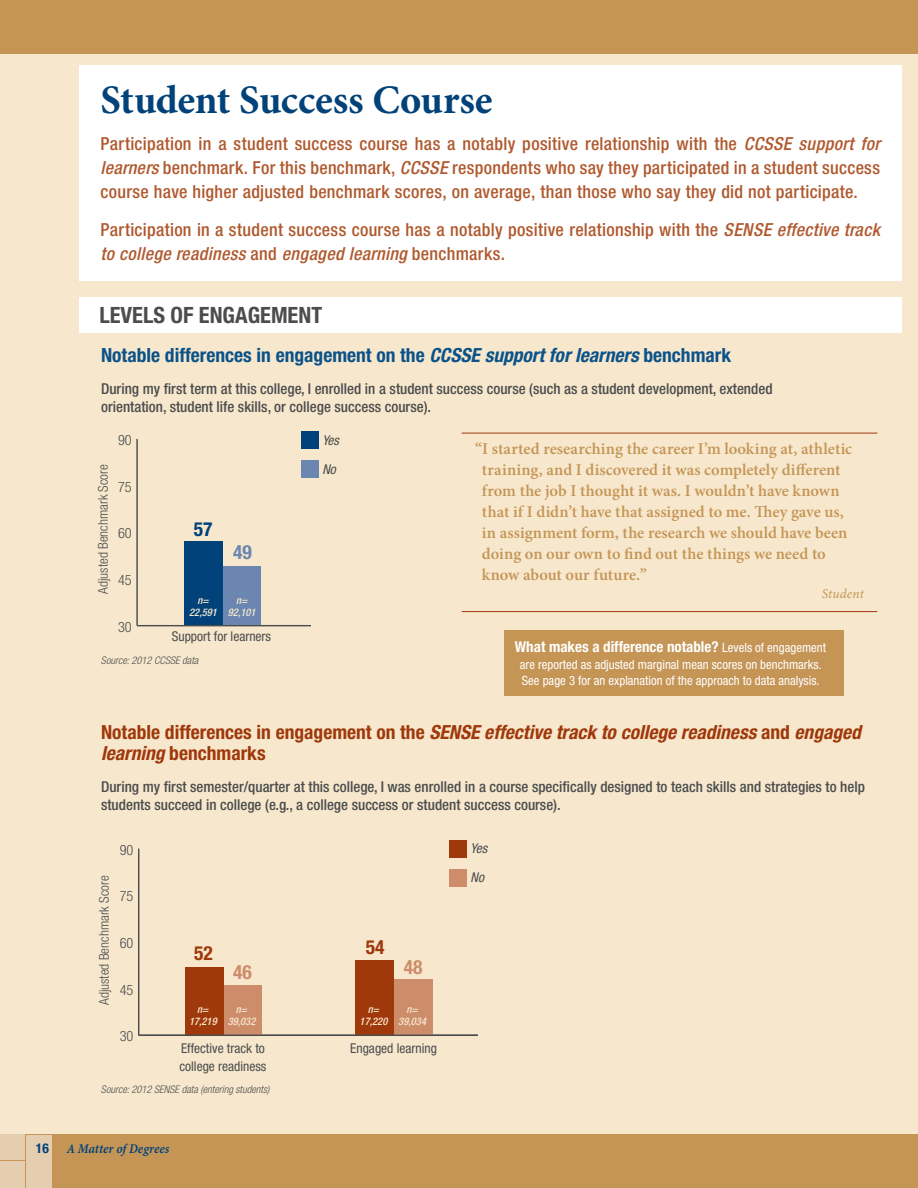
<style>
.page{position:relative;width:918px;height:1188px;background:#f7e8cd}
.page>*{position:absolute;margin:0;border:0;box-sizing:border-box;transform-origin:0 0}
.Headline{font:700 40.5px "Minion Pro";letter-spacing:-.005em;color:#004279}
.t1{font:700 condensed 22.5px "Helvetica Neue LT Std";color:#4b4c4d}
.t2{font:italic 700 condensed 19.5px/21px "Helvetica Neue LT Std";color:#9f380b}
.t3{font:700 condensed 19.5px "Helvetica Neue LT Std";color:#0b5289}
.t4{font:700 condensed 19.5px "Helvetica Neue LT Std";color:#cd8c6a}
.t5{font:700 condensed 19.5px "Helvetica Neue LT Std";color:#9f380b}
.t6{font:700 condensed 19.5px "Helvetica Neue LT Std";color:#004279}
.t7{font:700 condensed 19.5px "Helvetica Neue LT Std";color:#6a86b1}
.Intro_paragraph{font:500 condensed 18px/24px "Helvetica Neue LT Std";letter-spacing:.015em;color:#b0592e;text-align:justify}
.Pull_quote{font:600 16.5px/21px "Minion Pro";color:#c59556}
.CHART_question{font:500 condensed 15px/18px "Helvetica Neue LT Std";color:#4b4c4d}
.Sidebar_body{font:700 condensed 15px "Helvetica Neue LT Std";color:#fff}
.t8{font:300 condensed 14.25px "Helvetica Neue LT Std";color:#4b4c4d}
.t9{font:condensed 13.5px/18px "Helvetica Neue LT Std";color:#4b4c4d}
.t10{font:300 condensed 13.5px "Helvetica Neue LT Std";color:#4b4c4d}
.t11{font:13.5px "Minion Pro Semibold Cn It Capt";color:#004279}
.t12{font:italic condensed 13.5px "Helvetica Neue LT Std";color:#4b4c4d}
.Pull_quote_source{font:italic 13.5px "Minion Pro";letter-spacing:.015em;color:#c59556}
.t13{font:700 condensed 13.5px "Helvetica Neue LT Std";color:#004279}
.Sidebar_body-2{font:condensed 12.75px/16.5px "Helvetica Neue LT Std";color:#fff}
.t14{font:italic 300 condensed 10.5px "Helvetica Neue LT Std";color:#4b4c4d}
.t15{font:italic 500 condensed 10.5px/12px "Helvetica Neue LT Std";color:#f7e8cd;text-align:center}
.s1{font-style:italic}
.s2{font-weight:400;font-size:12.75px}
.s3{font-style:normal}
</style>
<div class="page">
<div style="left:0;top:1135px;width:918px;height:53px;background:#c59556"></div>
<div style="left:0;top:0;width:918px;height:54px;background:#c59556"></div>
<div style="left:27px;top:1162px;width:25px;height:26px;background:#e5cdaf"></div>
<div style="left:0;top:1162px;width:25px;height:26px;background:#e5cdaf"></div>
<div style="left:0;top:1135px;width:25px;height:25px;background:#e5cdaf"></div>
<div style="left:27px;top:1135px;width:25px;height:26px;background:#e5cdaf"></div>
<hr style="left:462px;top:433px;width:415px;height:1px;background:#9f380b">
<hr style="left:462px;top:611px;width:415px;height:1px;background:#9f380b">
<div style="left:79px;top:298px;width:823px;height:35px;background:#fff"></div>
<div style="left:79px;top:66px;width:823px;height:215px;background:#fff"></div>
<hr style="left:138px;top:849px;width:1px;height:186px;background:#4b4c4d">
<div style="left:224px;top:986px;width:38px;height:49px;background:#cd8c6a"></div>
<div style="left:394px;top:979px;width:38px;height:56px;background:#cd8c6a"></div>
<div style="left:186px;top:967px;width:38px;height:68px;background:#9f380b"></div>
<div style="left:356px;top:961px;width:38px;height:74px;background:#9f380b"></div>
<hr style="left:139px;top:1035px;width:339px;height:1px;background:#4b4c4d">
<hr style="left:137px;top:625px;width:173px;height:1px;background:#4b4c4d">
<hr style="left:136px;top:439px;width:2px;height:187px;background:#4b4c4d">
<div style="left:222px;top:567px;width:38px;height:58px;background:#6a86b1"></div>
<div style="left:184px;top:542px;width:38px;height:83px;background:#004279"></div>
<div style="left:504px;top:631px;width:339px;height:65px;background:#c59556"></div>
<div style="left:302px;top:432px;width:17px;height:17px;background:#004279"></div>
<div style="left:302px;top:461px;width:17px;height:17px;background:#6a86b1"></div>
<div style="left:450px;top:840px;width:17px;height:17px;background:#9f380b"></div>
<div style="left:450px;top:869px;width:17px;height:17px;background:#cd8c6a"></div>
<p class="Headline" style="left:100px;top:75px;width:394px">Student Success Course</p>
<p class="Intro_paragraph" style="left:100px;top:131px;width:781px">Participation in a student success course has a notably positive relationship with the <span class="s1">CCSSE support for learners</span> benchmark. For this benchmark, <span class="s1">CCSSE</span> respondents who say they participated in a student success course have higher adjusted benchmark scores, on average, than those who say they did not participate.</p>
<p class="Intro_paragraph" style="left:100px;top:217px;width:781px">Participation in a student success course has a notably positive relationship with the <span class="s1">SENSE effective track to college readiness</span> and <span class="s1">engaged learning</span> benchmarks.</p>
<p class="t1" style="left:99px;top:302px;width:224px">LEVELS OF ENGAGEMENT</p>
<p class="t3" style="left:101px;top:343px;width:631px">Notable differences in engagement on the <span class="s1">CCSSE support for learners</span> benchmark</p>
<p class="CHART_question" style="left:101px;top:379px;width:673px">During my first term at this college, I enrolled in a student success course (such as a student development, extended orientation, student life skills, or college success course).</p>
<p class="t10" style="left:95px;top:594px;width:131px;rotate:-90deg">Adjusted Benchmark Score</p>
<p class="t8" style="left:118px;top:432px;width:15px">90</p>
<p class="t8" style="left:118px;top:478px;width:15px">75</p>
<p class="t8" style="left:118px;top:525px;width:15px">60</p>
<p class="t8" style="left:118px;top:572px;width:15px">45</p>
<p class="t8" style="left:118px;top:618px;width:15px">30</p>
<p class="t6" style="left:194px;top:517px;width:20px">57</p>
<p class="t7" style="left:233px;top:541px;width:20px">49</p>
<p class="t15" style="left:189px;top:594px;width:29px">n=<br>22,591</p>
<p class="t15" style="left:228px;top:594px;width:29px">n=<br>92,101</p>
<p class="t9" style="left:172px;top:628px;width:101px">Support for learners</p>
<p class="t14" style="left:101px;top:654px;width:99px">Source: 2012 CCSSE data</p>
<p class="t12" style="left:322px;top:433px;width:18px">Yes</p>
<p class="t12" style="left:322px;top:461px;width:15px">No</p>
<p class="Pull_quote" style="left:482px;top:438px;width:372px;text-indent:-7px">“I started researching the career I’m looking at, athletic training, and I discovered it was completely different from the job I thought it was. I wouldn’t have known that if I didn’t have that assigned to me. They gave us, in assignment form, the research we should have been doing on our own to find out the things we need to know about our future.”</p>
<p class="Pull_quote_source" style="left:822px;top:585px;width:44px">Student</p>
<p class="Sidebar_body" style="left:515px;top:638px;width:313px">What makes a difference notable? <span class="s2">Levels of engagement</span></p>
<p class="Sidebar_body-2" style="left:520px;top:656px;width:303px">are reported as adjusted marginal mean scores on benchmarks.<br>See page 3 for an explanation of the approach to data analysis.</p>
<p class="t2" style="left:101px;top:722px;width:761px"><span class="s3">Notable differences in engagement on the</span> SENSE effective track to college readiness <span class="s3">and</span> engaged learning <span class="s3">benchmarks</span></p>
<p class="CHART_question" style="left:101px;top:777px;width:765px">During my first semester/quarter at this college, I was enrolled in a course specifically designed to teach skills and strategies to help students succeed in college (e.g., a college success or student success course).</p>
<p class="t10" style="left:96px;top:1005px;width:131px;rotate:-90deg">Adjusted Benchmark Score</p>
<p class="t8" style="left:120px;top:841px;width:15px">90</p>
<p class="t8" style="left:120px;top:888px;width:15px">75</p>
<p class="t8" style="left:120px;top:935px;width:15px">60</p>
<p class="t8" style="left:120px;top:981px;width:15px">45</p>
<p class="t5" style="left:194px;top:941px;width:20px">52</p>
<p class="t5" style="left:366px;top:935px;width:20px">54</p>
<p class="t4" style="left:233px;top:960px;width:20px">46</p>
<p class="t4" style="left:404px;top:955px;width:20px">48</p>
<p class="t15" style="left:189px;top:1004px;width:29px">n=<br>17,219</p>
<p class="t15" style="left:228px;top:1004px;width:29px">n=<br>39,032</p>
<p class="t15" style="left:360px;top:1004px;width:29px">n=<br>17,220</p>
<p class="t15" style="left:398px;top:1004px;width:29px">n=<br>39,034</p>
<p class="t8" style="left:120px;top:1028px;width:15px">30</p>
<p class="t9" style="left:179px;top:1039px;width:88px">Effective track to college readiness</p>
<p class="t9" style="left:350px;top:1039px;width:88px">Engaged learning</p>
<p class="t14" style="left:101px;top:1084px;width:170px">Source: 2012 SENSE data (entering students)</p>
<p class="t13" style="left:36px;top:1140px;width:15px">16</p>
<p class="t11" style="left:67px;top:1140px;width:104px">A Matter of Degrees</p>
<p class="t12" style="left:470px;top:841px;width:18px">Yes</p>
<p class="t12" style="left:470px;top:869px;width:15px">No</p>
</div>
